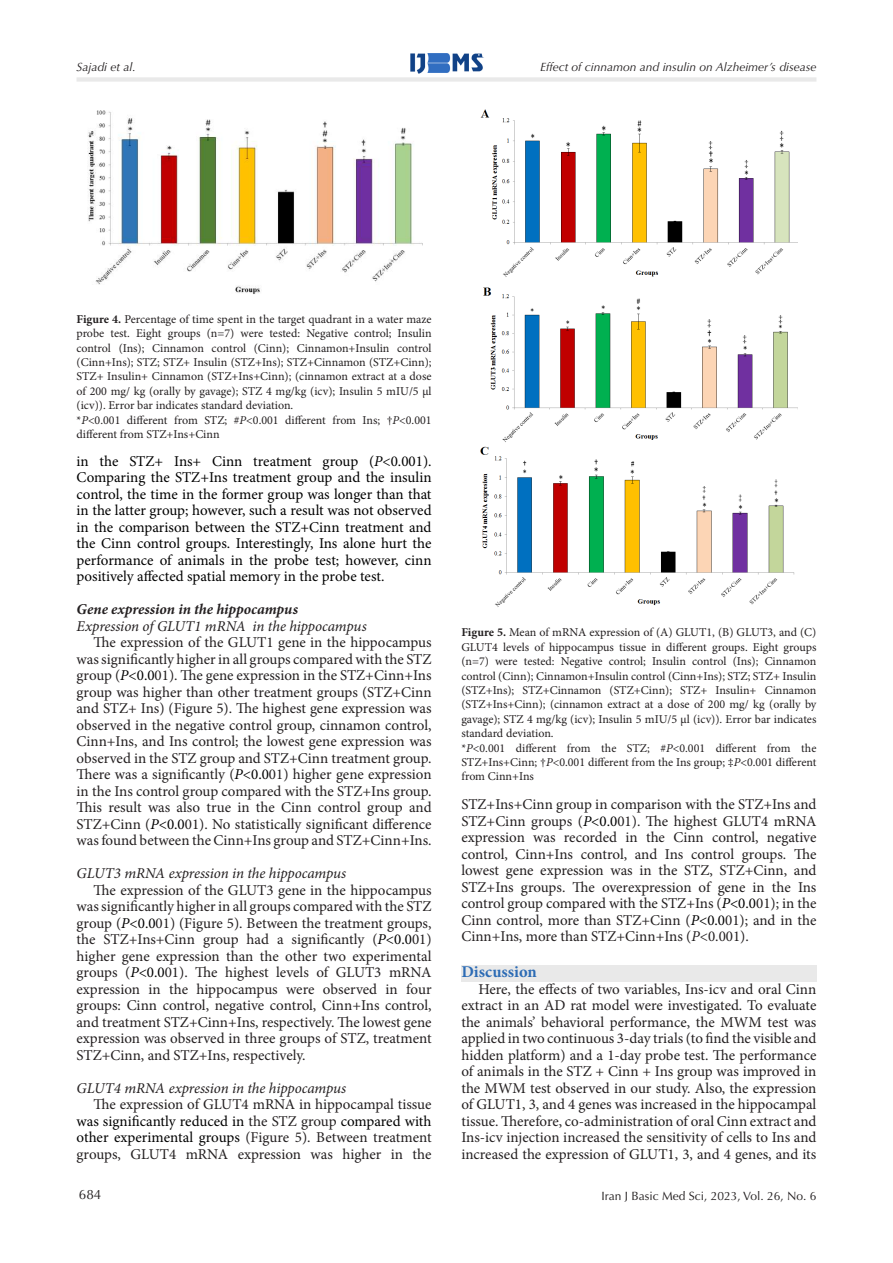
<style>
.page{position:relative;width:893px;height:1263px;background:#fff}
.page>*{position:absolute;margin:0;border:0;box-sizing:border-box;transform-origin:0 0}
.t1{font:700 16.5px "Minion Pro";color:#2d6cb5}
.t2{font:15px/16.5px "Minion Pro";letter-spacing:-.005em;color:#231f20;text-align:justify}
.t3{font:15px/16.5px "Minion Pro";color:#000;text-align:justify}
.t4{font:italic 15px "Minion Pro";letter-spacing:-.01em;color:#231f20}
.t5{font:italic 700 15px "Minion Pro";letter-spacing:-.005em;color:#231f20}
.t6{font:13.5px "Optima LT Std";color:#231f20}
.t7{font:12px/14.4px "Minion Pro";color:#231f20;text-align:justify}
.t8{font:italic 12px "Optima LT Std";color:#231f20}
.t9{font:12px "Optima LT Std";color:#231f20}
.s1{font-weight:700}
.s2{font-style:italic}
.s3{font-style:italic;color:#000}
.s4{color:#000}
</style>
<div class="page">
<img style="left:410px;top:53px;width:74px;height:21px">
<div style="left:77px;top:77px;width:739px;height:5px;background:#e9e9e9"></div>
<div style="left:461px;top:965px;width:355px;height:17px;background:#e9e9e9"></div>
<img style="left:87px;top:110px;width:335px;height:184px">
<img style="left:480px;top:109px;width:318px;height:498px">
<p class="t8" style="left:77px;top:60px;width:61px">Sajadi et al.</p>
<p class="t8" style="left:540px;top:60px;width:278px">Effect of cinnamon and insulin on Alzheimer’s disease</p>
<p class="t7" style="left:77px;top:312px;width:357px"><span class="s1">Figure 4.</span> Percentage of time spent in the target quadrant in a water maze probe test. Eight groups (n=7) were tested: Negative control; Insulin control (Ins); Cinnamon control (Cinn); Cinnamon+Insulin control (Cinn+Ins); STZ; STZ+ Insulin (STZ+Ins); STZ+Cinnamon (STZ+Cinn); STZ+ Insulin+ Cinnamon (STZ+Ins+Cinn); (cinnamon extract at a dose of 200 mg/ kg (orally by gavage); STZ 4 mg/kg (icv); Insulin 5 mIU/5 µl (icv)). Error bar indicates standard deviation.</p>
<p class="t7" style="left:77px;top:413px;width:357px">*<span class="s2">P</span>&lt;0.001 different from STZ; #<span class="s2">P</span>&lt;0.001 different from Ins; †<span class="s2">P</span>&lt;0.001 different from STZ+Ins+Cinn</p>
<p class="t3" style="left:77px;top:452px;width:357px">in the STZ+ Ins+ Cinn treatment group (<span class="s2">P</span>&lt;0.001).<br>Comparing the STZ+Ins treatment group and the insulin control, the time in the former group was longer than that in the latter group; however, such a result was not observed in the comparison between the STZ+Cinn treatment and the Cinn control groups. Interestingly, Ins alone hurt the performance of animals in the probe test; however, cinn positively affected spatial memory in the probe test.</p>
<p class="t5" style="left:77px;top:598px;width:223px">Gene expression in the hippocampus</p>
<p class="t4" style="left:77px;top:615px;width:292px">Expression of GLUT1 mRNA in the hippocampus</p>
<p class="t2" style="left:77px;top:634px;width:357px;text-indent:17px">The expression of the GLUT1 gene in the hippocampus was significantly higher in all groups compared with the STZ group (<span class="s3">P</span><span class="s4">&lt;0.0</span>01). The gene expression in the STZ+Cinn+Ins group was higher than other treatment groups (STZ+Cinn and STZ+ Ins) (Figure 5). The highest gene expression was observed in the negative control group, cinnamon control, Cinn+Ins, and Ins control; the lowest gene expression was observed in the STZ group and STZ+Cinn treatment group.<br>There was a significantly (<span class="s3">P</span><span class="s4">&lt;0.0</span>01) higher gene expression in the Ins control group compared with the STZ+Ins group.<br>This result was also true in the Cinn control group and STZ+Cinn (<span class="s3">P</span><span class="s4">&lt;0.0</span>01). No statistically significant difference was found between the Cinn+Ins group and STZ+Cinn+Ins.</p>
<p class="t4" style="left:77px;top:863px;width:271px">GLUT3 mRNA expression in the hippocampus</p>
<p class="t2" style="left:77px;top:881px;width:357px;text-indent:17px">The expression of the GLUT3 gene in the hippocampus was significantly higher in all groups compared with the STZ group (<span class="s3">P</span><span class="s4">&lt;0.0</span>01) (Figure 5). Between the treatment groups, the STZ+Ins+Cinn group had a significantly (<span class="s3">P</span><span class="s4">&lt;0.0</span>01) higher gene expression than the other two experimental groups (<span class="s3">P</span><span class="s4">&lt;0.0</span>01). The highest levels of GLUT3 mRNA expression in the hippocampus were observed in four groups: Cinn control, negative control, Cinn+Ins control, and treatment STZ+Cinn+Ins, respectively. The lowest gene expression was observed in three groups of STZ, treatment STZ+Cinn, and STZ+Ins, respectively.</p>
<p class="t4" style="left:77px;top:1077px;width:271px">GLUT4 mRNA expression in the hippocampus</p>
<p class="t2" style="left:77px;top:1096px;width:357px;text-indent:17px">The expression of GLUT4 mRNA in hippocampal tissue <span class="s4">was significantly reduced in</span> the STZ group <span class="s4">compared with other experimental groups</span> (Figure 5). Between treatment groups, GLUT4 mRNA expression was higher in the</p>
<p class="t6" style="left:79px;top:1187px;width:24px">684</p>
<p class="t7" style="left:461px;top:625px;width:357px"><span class="s1">Figure 5.</span> Mean of mRNA expression of (A) GLUT1, (B) GLUT3, and (C)<br>GLUT4 levels of hippocampus tissue in different groups. Eight groups (n=7) were tested: Negative control; Insulin control (Ins); Cinnamon control (Cinn); Cinnamon+Insulin control (Cinn+Ins); STZ; STZ+ Insulin (STZ+Ins); STZ+Cinnamon (STZ+Cinn); STZ+ Insulin+ Cinnamon (STZ+Ins+Cinn); (cinnamon extract at a dose of 200 mg/ kg (orally by gavage); STZ 4 mg/kg (icv); Insulin 5 mIU/5 µl (icv)). Error bar indicates standard deviation.</p>
<p class="t7" style="left:461px;top:741px;width:357px">*<span class="s2">P</span>&lt;0.001 different from the STZ; #<span class="s2">P</span>&lt;0.001 different from the STZ+Ins+Cinn; †<span class="s2">P</span>&lt;0.001 different from the Ins group; ‡<span class="s2">P</span>&lt;0.001 different from Cinn+Ins</p>
<p class="t2" style="left:461px;top:796px;width:357px">STZ+Ins+Cinn group in comparison with the STZ+Ins and STZ+Cinn groups (<span class="s3">P</span><span class="s4">&lt;0.0</span>01). The highest GLUT4 mRNA expression was recorded in the Cinn control, negative control, Cinn+Ins control, and Ins control groups. The lowest gene expression was in the STZ, STZ+Cinn, and STZ+Ins groups. The overexpression of gene in the Ins control group compared with the STZ+Ins (<span class="s3">P</span><span class="s4">&lt;0.0</span>01); in the Cinn control, more than STZ+Cinn (<span class="s3">P</span><span class="s4">&lt;0.0</span>01); and in the Cinn+Ins, more than STZ+Cinn+Ins (<span class="s2">P</span>&lt;0.001).</p>
<p class="t1" style="left:461px;top:960px;width:77px">Discussion</p>
<p class="t2" style="left:461px;top:981px;width:357px;text-indent:17px">Here, the effects of two variables, Ins-icv and oral Cinn extract in an AD rat model were investigated. To evaluate the animals’ behavioral performance, the MWM test was applied in two continuous 3-day trials (to find the visible and hidden platform) and a 1-day probe test. The performance of animals in the STZ + Cinn + Ins group was improved in the MWM test observed in our study. Also, the expression of GLUT1, 3, and 4 genes was increased in the hippocampal tissue. Therefore, co-administration of oral Cinn extract and Ins-icv injection increased the sensitivity of cells to Ins and increased the expression of GLUT1, 3, and 4 genes, and its</p>
<p class="t9" style="left:602px;top:1188px;width:216px">Iran J Basic Med Sci, 2023, Vol. 26, No. 6</p>
</div>
